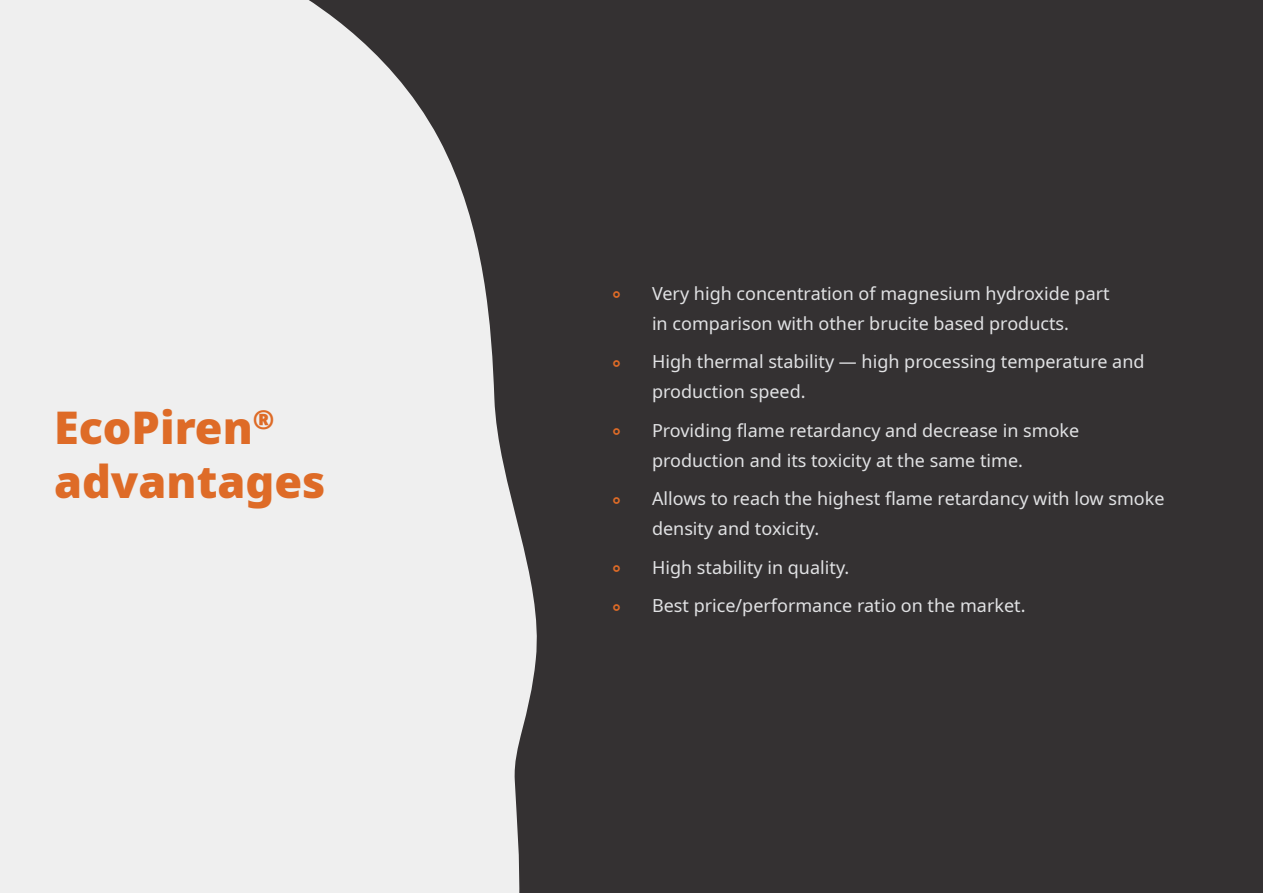
<style>
.page{position:relative;width:1263px;height:893px;background:#343132}
.page>*{position:absolute;margin:0;border:0;box-sizing:border-box;transform-origin:0 0}
.заголовок{font:900 45px "Noto Sans";color:#de6b27}
.t1{font:18px/30px "Noto Sans";color:#e1e2e4}
.t2{font:700 18px "Noto Sans";color:#de6b27}
</style>
<div class="page">
<svg style="left:0;top:0;width:537px;height:893px;background:#dddcdc"></svg>
<p class="заголовок" style="left:54px;top:393px;width:222px">EcoPiren<sup>®</sup></p>
<p class="заголовок" style="left:54px;top:447px;width:273px">advantages</p>
<p class="t2" style="left:611px;top:282px;width:12px">⸰</p>
<p class="t1" style="left:652px;top:279px;width:459px">Very high concentration of magnesium hydroxide part in comparison with other brucite based products.</p>
<p class="t2" style="left:611px;top:351px;width:12px">⸰</p>
<p class="t1" style="left:652px;top:347px;width:494px">High thermal stability — high processing temperature and production speed.</p>
<p class="t2" style="left:611px;top:419px;width:12px">⸰</p>
<p class="t1" style="left:652px;top:416px;width:429px">Providing flame retardancy and decrease in smoke production and its toxicity at the same time.</p>
<p class="t2" style="left:611px;top:488px;width:12px">⸰</p>
<p class="t1" style="left:652px;top:484px;width:514px">Allows to reach the highest flame retardancy with low smoke density and toxicity.</p>
<p class="t2" style="left:611px;top:556px;width:12px">⸰</p>
<p class="t1" style="left:652px;top:553px;width:199px">High stability in quality.</p>
<p class="t2" style="left:611px;top:595px;width:12px">⸰</p>
<p class="t1" style="left:652px;top:591px;width:375px">Best price/performance ratio on the market.</p>
</div>
